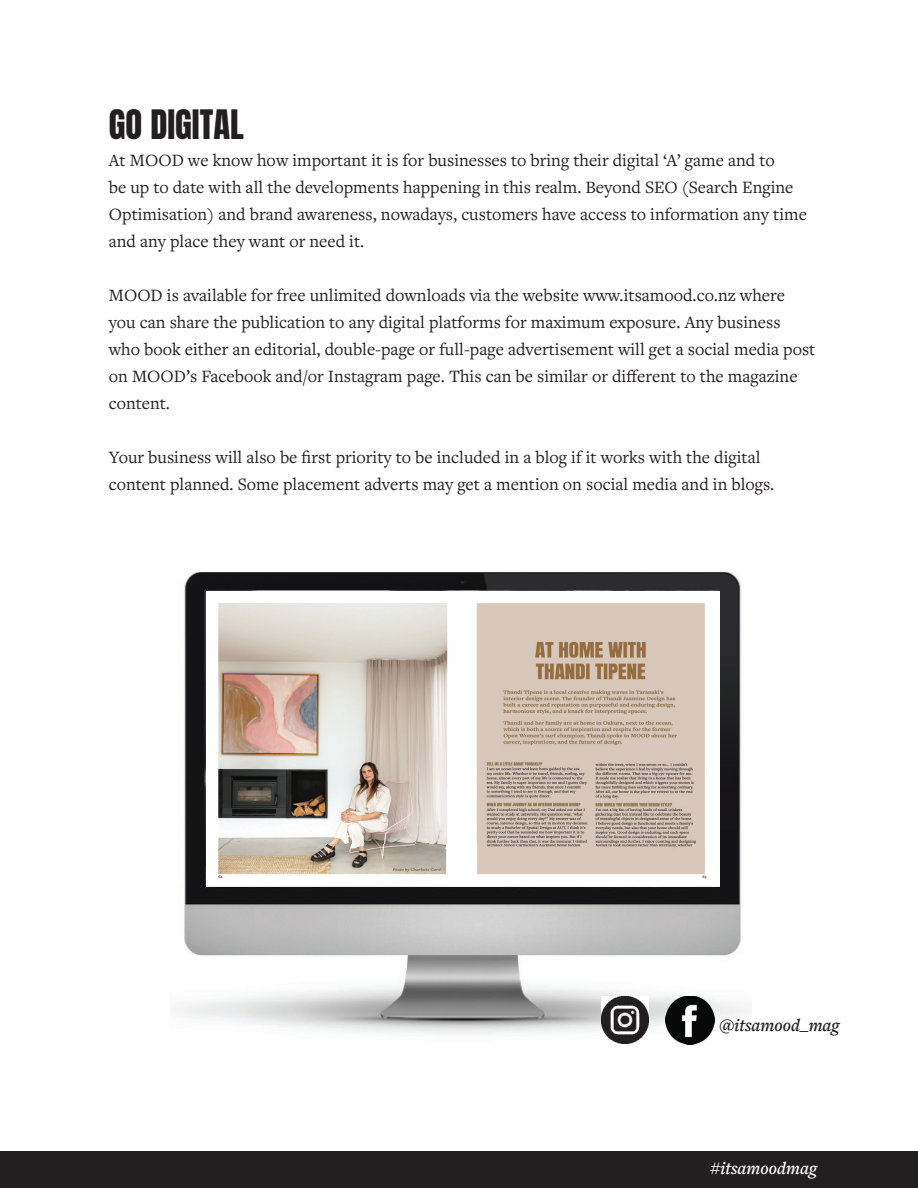
<style>
.page{position:relative;width:918px;height:1188px;background:#fff}
.page>*{position:absolute;margin:0;border:0;box-sizing:border-box;transform-origin:0 0}
.t1{font:34.5px "Anton";color:#231f20}
.t2{font:18px/27px "Freight Text Pro";color:#231f20}
.t3{font:italic 600 18px "Freight Text Pro";color:#231f20}
.t4{font:italic 600 18px "Freight Text Pro";color:#fff}
</style>
<div class="page">
<img style="left:173px;top:572px;width:579px;height:473px">
<img style="left:666px;top:996px;width:48px;height:48px">
<img style="left:602px;top:996px;width:46px;height:48px">
<div style="left:0;top:1151px;width:918px;height:37px;background:#231f20"></div>
<img style="left:206px;top:591px;width:513px;height:296px">
<h1 class="t1" style="left:109px;top:107px;width:137px">GO DIGITAL</h1>
<p class="t2" style="left:109px;top:146px;width:700px">At MOOD we know how important it is for businesses to bring their digital ‘A’ game and to<br>be up to date with all the developments happening in this realm. Beyond SEO (Search Engine Optimisation) and brand awareness, nowadays, customers have access to information any time and any place they want or need it.</p>
<p class="t2" style="left:109px;top:281px;width:708px">MOOD is available for free unlimited downloads via the website www.itsamood.co.nz where you can share the publication to any digital platforms for maximum exposure. Any business who book either an editorial, double-page or full-page advertisement will get a social media post on MOOD’s Facebook and/or Instagram page. This can be similar or different to the magazine content.</p>
<p class="t2" style="left:109px;top:443px;width:667px">Your business will also be first priority to be included in a blog if it works with the digital content planned. Some placement adverts may get a mention on social media and in blogs.</p>
<p class="t3" style="left:719px;top:1013px;width:122px">@itsamood_mag</p>
<p class="t4" style="left:710px;top:1156px;width:109px">#itsamoodmag</p>
</div>
